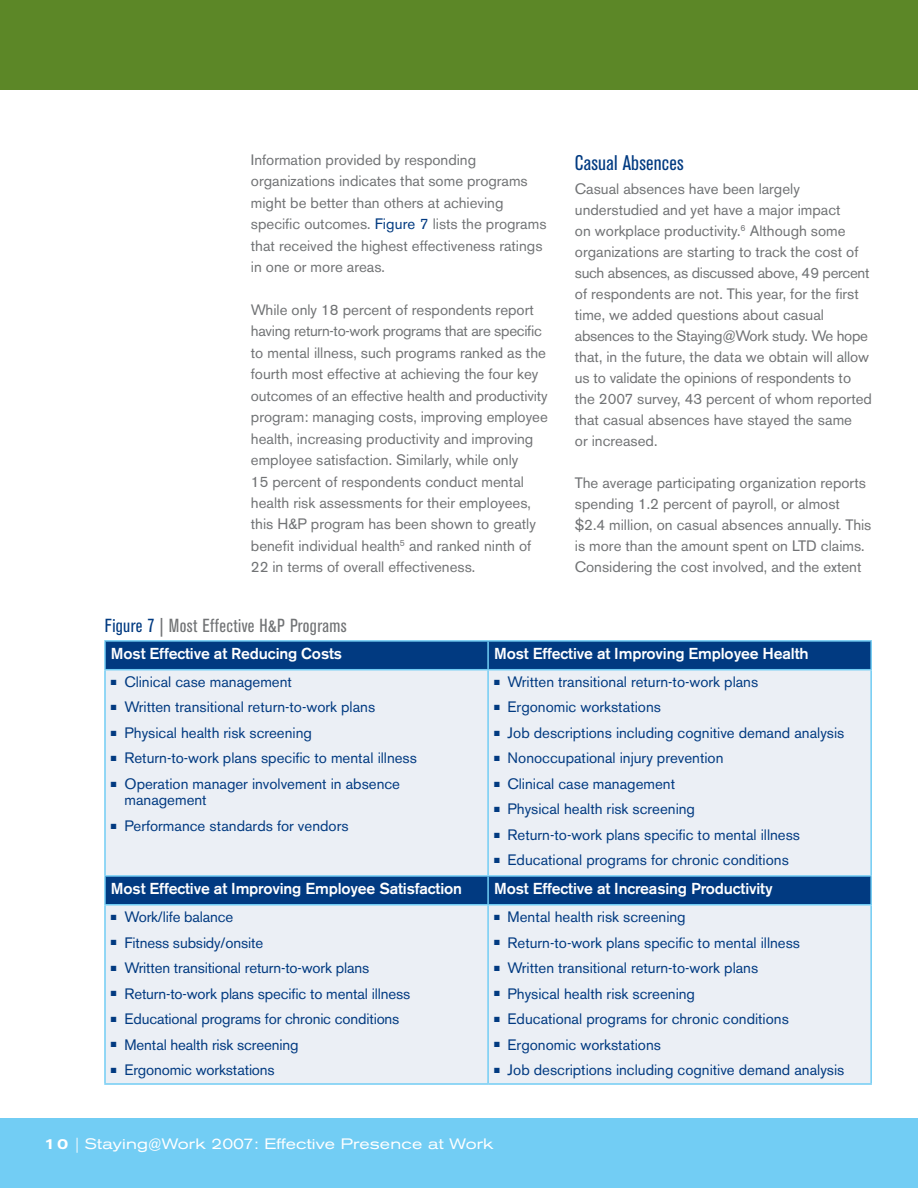
<style>
.page{position:relative;width:918px;height:1188px;background:#fff}
.page>*{position:absolute;margin:0;border:0;box-sizing:border-box;transform-origin:0 0}
.t1{font:condensed 21px "Akzidenz Grotesk BE";letter-spacing:.01em;color:#013a81}
.t2{font:condensed 18.75px "Akzidenz Grotesk BE";letter-spacing:.02em;color:#717375}
.t3{font:500 15.75px "Akzidenz Grotesk BE";letter-spacing:-.01em;color:#fff}
.t4{font:15px/21.5px "Akzidenz Grotesk BE";color:#717375}
.t5{font:15px/16.5px "Akzidenz Grotesk BE";color:#013a81}
.t6{font:expanded 15px "Akzidenz Grotesk BE";letter-spacing:.01em;color:#fff}
.s1{color:#013a81}
.s2{font-weight:500}
</style>
<div class="page">
<div style="left:0;top:1119px;width:918px;height:69px;background:#72cdf4"></div>
<div style="left:0;top:0;width:918px;height:90px;background:#5c8727"></div>
<div style="left:106px;top:642px;width:764px;height:262px;background:#013a81"></div>
<div style="left:106px;top:670px;width:764px;height:205px;background:#ebeff5"></div>
<div style="left:106px;top:906px;width:764px;height:177px;background:#ebeff5"></div>
<hr style="left:104px;top:640px;width:384px;height:2px;background:#72cdf4">
<hr style="left:104px;top:642px;width:2px;height:27px;background:#72cdf4">
<hr style="left:488px;top:640px;width:384px;height:2px;background:#72cdf4">
<hr style="left:487px;top:642px;width:2px;height:27px;background:#72cdf4">
<hr style="left:870px;top:642px;width:2px;height:27px;background:#72cdf4">
<hr style="left:104px;top:669px;width:384px;height:1px;background:#72cdf4">
<hr style="left:104px;top:670px;width:2px;height:205px;background:#72cdf4">
<hr style="left:488px;top:669px;width:384px;height:1px;background:#72cdf4">
<hr style="left:487px;top:670px;width:2px;height:205px;background:#72cdf4">
<hr style="left:870px;top:670px;width:2px;height:205px;background:#72cdf4">
<hr style="left:104px;top:875px;width:384px;height:2px;background:#72cdf4">
<hr style="left:104px;top:877px;width:2px;height:27px;background:#72cdf4">
<hr style="left:488px;top:875px;width:384px;height:2px;background:#72cdf4">
<hr style="left:487px;top:877px;width:2px;height:27px;background:#72cdf4">
<hr style="left:870px;top:877px;width:2px;height:27px;background:#72cdf4">
<hr style="left:104px;top:904px;width:384px;height:2px;background:#72cdf4">
<hr style="left:104px;top:906px;width:2px;height:177px;background:#72cdf4">
<hr style="left:488px;top:904px;width:384px;height:2px;background:#72cdf4">
<hr style="left:487px;top:906px;width:2px;height:177px;background:#72cdf4">
<hr style="left:870px;top:906px;width:2px;height:177px;background:#72cdf4">
<hr style="left:104px;top:1083px;width:384px;height:2px;background:#72cdf4">
<hr style="left:488px;top:1083px;width:384px;height:2px;background:#72cdf4">
<p class="t4" style="left:251px;top:149px;width:297px">Information provided by responding organizations indicates that some programs might be better than others at achieving specific outcomes. <span class="s1">Figure 7</span> lists the programs that received the highest effectiveness ratings in one or more areas.</p>
<p class="t4" style="left:251px;top:299px;width:299px">While only 18 percent of respondents report having return-to-work programs that are specific to mental illness, such programs ranked as the fourth most effective at achieving the four key outcomes of an effective health and productivity program: managing costs, improving employee health, increasing productivity and improving employee satisfaction. Similarly, while only<br>15 percent of respondents conduct mental health risk assessments for their employees, this H&amp;P program has been shown to greatly benefit individual health<sup>5</sup> and ranked ninth of 22 in terms of overall effectiveness.</p>
<h1 class="t1" style="left:575px;top:151px;width:110px">Casual Absences</h1>
<p class="t4" style="left:575px;top:178px;width:299px;line-height:21px">Casual absences have been largely understudied and yet have a major impact<br>on workplace productivity.<sup>6</sup> Although some organizations are starting to track the cost of such absences, as discussed above, 49 percent of respondents are not. This year, for the first time, we added questions about casual absences to the Staying@Work study. We hope that, in the future, the data we obtain will allow us to validate the opinions of respondents to the 2007 survey, 43 percent of whom reported that casual absences have stayed the same<br>or increased.</p>
<p class="t4" style="left:575px;top:472px;width:298px;line-height:21px">The average participating organization reports spending 1.2 percent of payroll, or almost $2.4 million, on casual absences annually. This is more than the amount spent on LTD claims.<br>Considering the cost involved, and the extent</p>
<p class="t2" style="left:105px;top:615px;width:243px"><span class="s1">Figure 7</span> | Most Effective H&amp;P Programs</p>
<p class="t3" style="left:111px;top:644px;width:233px">Most Effective at Reducing Costs</p>
<p class="t3" style="left:494px;top:644px;width:316px">Most Effective at Improving Employee Health</p>
<p class="t5" style="left:111px;top:674px;width:183px">■ Clinical case management</p>
<p class="t5" style="left:111px;top:699px;width:266px">■ Written transitional return-to-work plans</p>
<p class="t5" style="left:111px;top:725px;width:202px">■ Physical health risk screening</p>
<p class="t5" style="left:111px;top:750px;width:308px">■ Return-to-work plans specific to mental illness</p>
<p class="t5" style="left:124px;top:776px;width:277px;text-indent:-13px">■ Operation manager involvement in absence management</p>
<p class="t5" style="left:111px;top:818px;width:239px">■ Performance standards for vendors</p>
<p class="t5" style="left:494px;top:674px;width:266px">■ Written transitional return-to-work plans</p>
<p class="t5" style="left:494px;top:699px;width:168px">■ Ergonomic workstations</p>
<p class="t5" style="left:494px;top:725px;width:352px">■ Job descriptions including cognitive demand analysis</p>
<p class="t5" style="left:494px;top:750px;width:231px">■ Nonoccupational injury prevention</p>
<p class="t5" style="left:494px;top:776px;width:183px">■ Clinical case management</p>
<p class="t5" style="left:494px;top:801px;width:202px">■ Physical health risk screening</p>
<p class="t5" style="left:494px;top:827px;width:308px">■ Return-to-work plans specific to mental illness</p>
<p class="t5" style="left:494px;top:852px;width:296px">■ Educational programs for chronic conditions</p>
<p class="t3" style="left:111px;top:879px;width:353px">Most Effective at Improving Employee Satisfaction</p>
<p class="t3" style="left:494px;top:879px;width:280px">Most Effective at Increasing Productivity</p>
<p class="t5" style="left:111px;top:909px;width:124px">■ Work/life balance</p>
<p class="t5" style="left:111px;top:934px;width:154px">■ Fitness subsidy/onsite</p>
<p class="t5" style="left:111px;top:960px;width:260px">■ Written transitional return-to-work plans</p>
<p class="t5" style="left:111px;top:985px;width:301px">■ Return-to-work plans specific to mental illness</p>
<p class="t5" style="left:111px;top:1011px;width:290px">■ Educational programs for chronic conditions</p>
<p class="t5" style="left:111px;top:1036px;width:189px">■ Mental health risk screening</p>
<p class="t5" style="left:111px;top:1062px;width:165px">■ Ergonomic workstations</p>
<p class="t5" style="left:494px;top:909px;width:193px">■ Mental health risk screening</p>
<p class="t5" style="left:494px;top:934px;width:308px">■ Return-to-work plans specific to mental illness</p>
<p class="t5" style="left:494px;top:960px;width:266px">■ Written transitional return-to-work plans</p>
<p class="t5" style="left:494px;top:985px;width:202px">■ Physical health risk screening</p>
<p class="t5" style="left:494px;top:1011px;width:296px">■ Educational programs for chronic conditions</p>
<p class="t5" style="left:494px;top:1036px;width:168px">■ Ergonomic workstations</p>
<p class="t5" style="left:494px;top:1062px;width:352px">■ Job descriptions including cognitive demand analysis</p>
<p class="t6" style="left:45px;top:1135px;width:450px"><span class="s2">10</span> | Staying@Work 2007: Effective Presence at Work</p>
</div>
